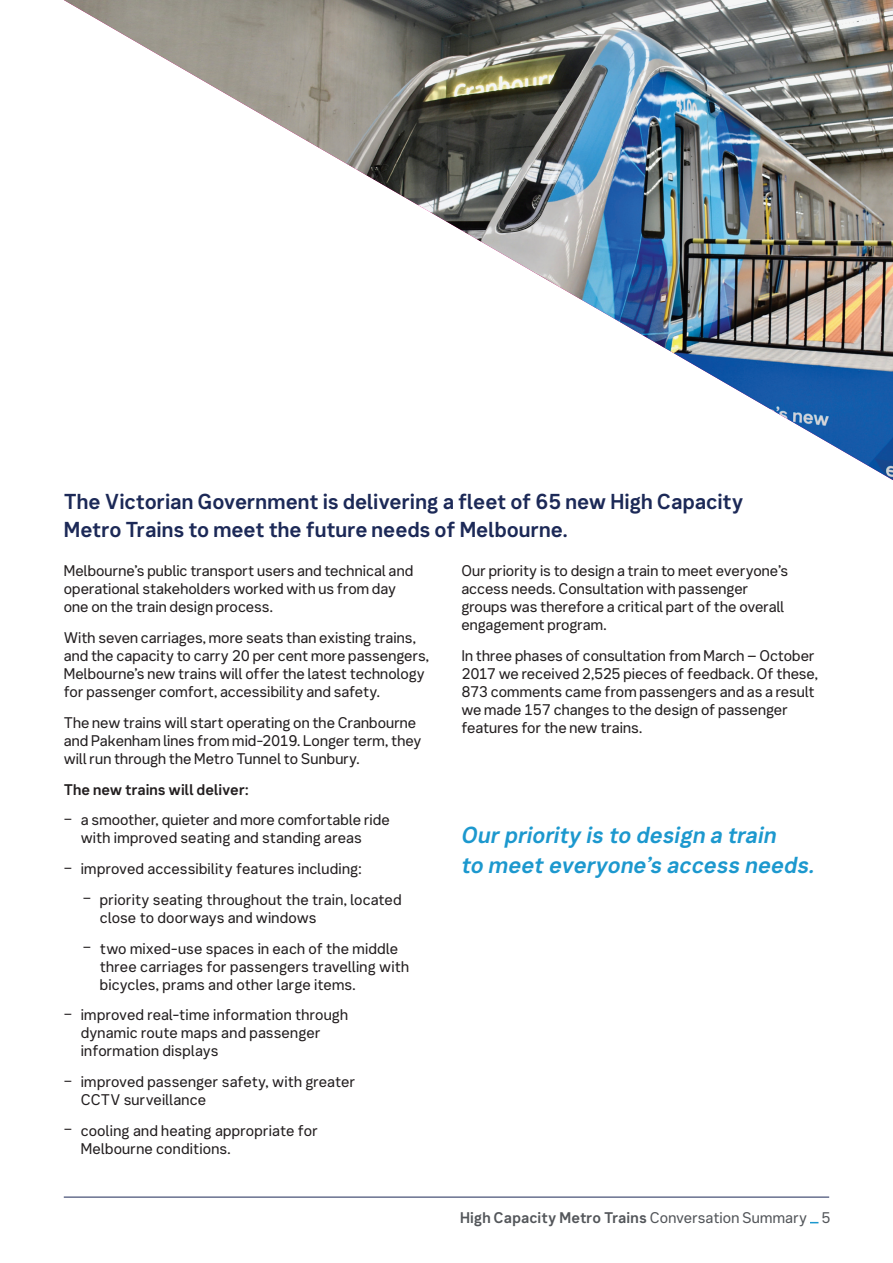
<style>
.page{position:relative;width:893px;height:1263px;background:#fff}
.page>*{position:absolute;margin:0;border:0;box-sizing:border-box;transform-origin:0 0}
.t1{font:italic 700 22.5px/30px "Network Sans";color:#1c98ce}
.t2{font:700 21px/28.5px "Network Sans";letter-spacing:-.005em;color:#1c2957}
.t3{font:15px/18px "Network Sans";letter-spacing:.005em;color:#231f20}
.t4{font:700 15px "Network Sans";letter-spacing:.005em;color:#53565a}
.s1{font-weight:700}
.s2{font-size:13.5px}
.s3{font-weight:400}
</style>
<div class="page">
<img style="left:64px;top:0;width:829px;height:480px">
<hr style="left:64px;top:1197px;width:765px;height:1px;background:#1c2957">
<h2 class="t2" style="left:64px;top:486px;width:681px">The Victorian Government is delivering a fleet of 65 new High Capacity<br>Metro Trains to meet the future needs of Melbourne.</h2>
<p class="t3" style="left:64px;top:561px;width:351px">Melbourne’s public transport users and technical and operational stakeholders worked with us from day one on the train design process.</p>
<p class="t3" style="left:64px;top:628px;width:367px">With seven carriages, more seats than existing trains, and the capacity to carry 20 per cent more passengers, Melbourne’s new trains will offer the latest technology for passenger comfort, accessibility and safety.</p>
<p class="t3" style="left:64px;top:713px;width:359px">The new trains will start operating on the Cranbourne and Pakenham lines from mid-2019. Longer term, they will run through the Metro Tunnel to Sunbury.</p>
<p class="t3" style="left:64px;top:773px;width:327px;line-height:30.8px"><span class="s1">The new trains will deliver:<br></span><span class="s2">−</span> a smoother, quieter and more comfortable ride</p>
<p class="t3" style="left:81px;top:828px;width:283px">with improved seating and standing areas</p>
<p class="t3" style="left:64px;top:859px;width:299px"><span class="s2">−</span> improved accessibility features including:</p>
<p class="t3" style="left:83px;top:890px;width:320px"><span class="s2">−</span> priority seating throughout the train, located</p>
<p class="t3" style="left:83px;top:901px;width:317px;line-height:30.8px;text-indent:17px">close to doorways and windows<br><span class="s2">−</span> two mixed-use spaces in each of the middle</p>
<p class="t3" style="left:100px;top:956px;width:311px">three carriages for passengers travelling with bicycles, prams and other large items.</p>
<p class="t3" style="left:81px;top:1005px;width:269px;text-indent:-17px"><span class="s2">−</span> improved real-time information through dynamic route maps and passenger information displays</p>
<p class="t3" style="left:81px;top:1072px;width:276px;text-indent:-17px"><span class="s2">−</span> improved passenger safety, with greater<br>CCTV surveillance</p>
<p class="t3" style="left:81px;top:1121px;width:239px;text-indent:-17px"><span class="s2">−</span> cooling and heating appropriate for<br>Melbourne conditions.</p>
<p class="t3" style="left:461px;top:561px;width:328px">Our priority is to design a train to meet everyone’s access needs. Consultation with passenger groups was therefore a critical part of the overall engagement program.</p>
<p class="t3" style="left:461px;top:646px;width:358px">In three phases of consultation from March – October 2017 we received 2,525 pieces of feedback. Of these, 873 comments came from passengers and as a result we made 157 changes to the design of passenger features for the new trains.</p>
<h1 class="t1" style="left:461px;top:819px;width:355px">Our priority is to design a train<br>to meet everyone’s access needs.</h1>
<p class="t4" style="left:460px;top:1205px;width:372px">High Capacity Metro Trains <span class="s3">Conversation Summary 5</span></p>
</div>
